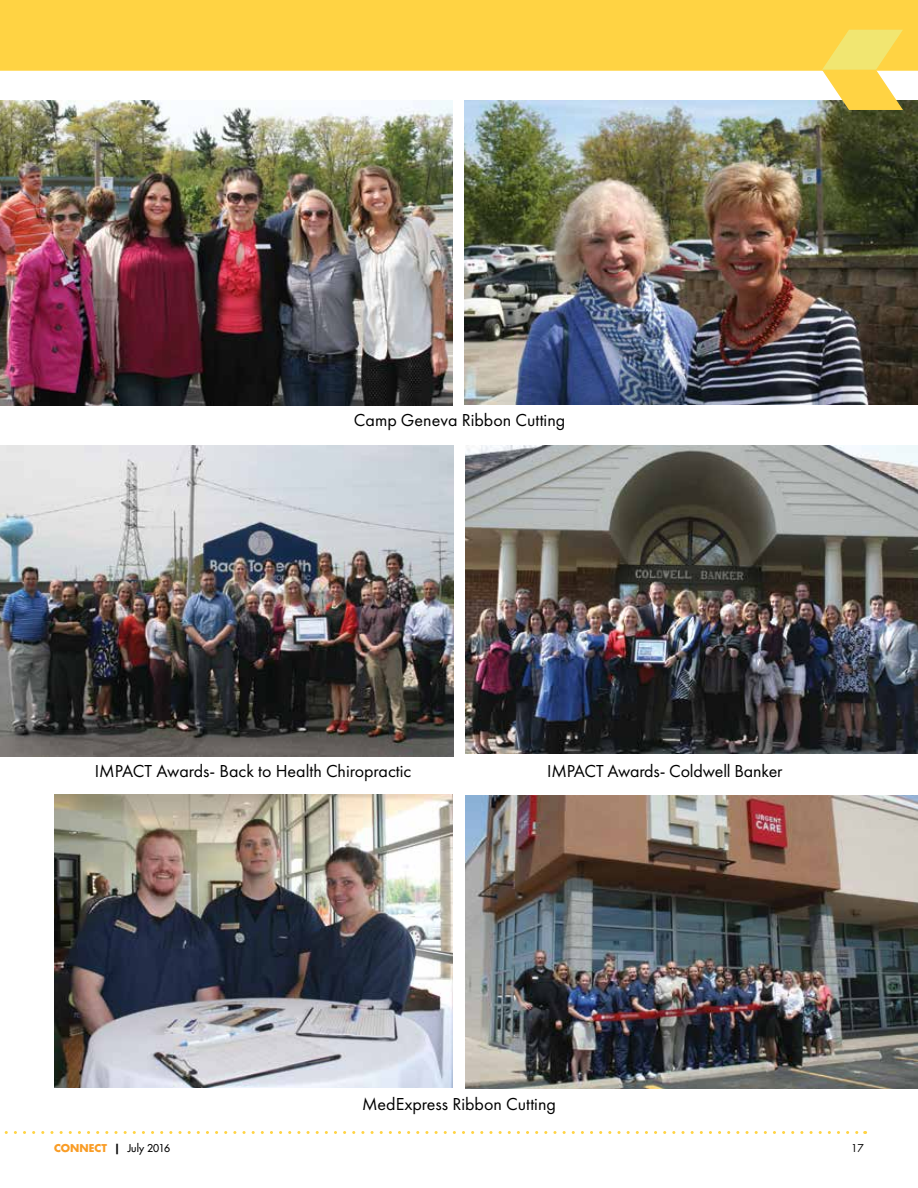
<style>
.page{position:relative;width:918px;height:1188px;background:#fff}
.page>*{position:absolute;margin:0;border:0;box-sizing:border-box;transform-origin:0 0}
.t1{font:18px "Futura PT";color:#000}
.t2{font:10.5px "Futura";color:#000}
.t3{font:10.5px "Futura";color:#000}
.s1{font-weight:700;color:#f99c25}
.s2{font-weight:700}
</style>
<div class="page">
<div style="left:0;top:0;width:918px;height:71px;background:#ffd343"></div>
<img style="left:466px;top:446px;width:452px;height:307px">
<img style="left:0;top:446px;width:453px;height:310px">
<img style="left:0;top:101px;width:452px;height:304px">
<img style="left:464px;top:101px;width:454px;height:303px">
<svg style="left:4px;top:1131px;width:862px;height:3px"></svg>
<svg style="left:822px;top:30px;width:81px;height:80px;background:#f4da6a"></svg>
<img style="left:54px;top:795px;width:398px;height:292px">
<img style="left:466px;top:796px;width:452px;height:292px">
<p class="t1" style="left:354px;top:409px;width:213px">Camp Geneva Ribbon Cutting</p>
<p class="t1" style="left:95px;top:760px;width:318px">IMPACT Awards- Back to Health Chiropractic</p>
<p class="t1" style="left:547px;top:760px;width:237px">IMPACT Awards- Coldwell Banker</p>
<p class="t1" style="left:362px;top:1093px;width:195px">MedExpress Ribbon Cutting</p>
<p class="t2" style="left:54px;top:1142px;width:118px"><span class="s1">CONNECT</span> <span class="s2">|</span> July 2016</p>
<p class="t3" style="left:851px;top:1142px;width:14px">17</p>
</div>
